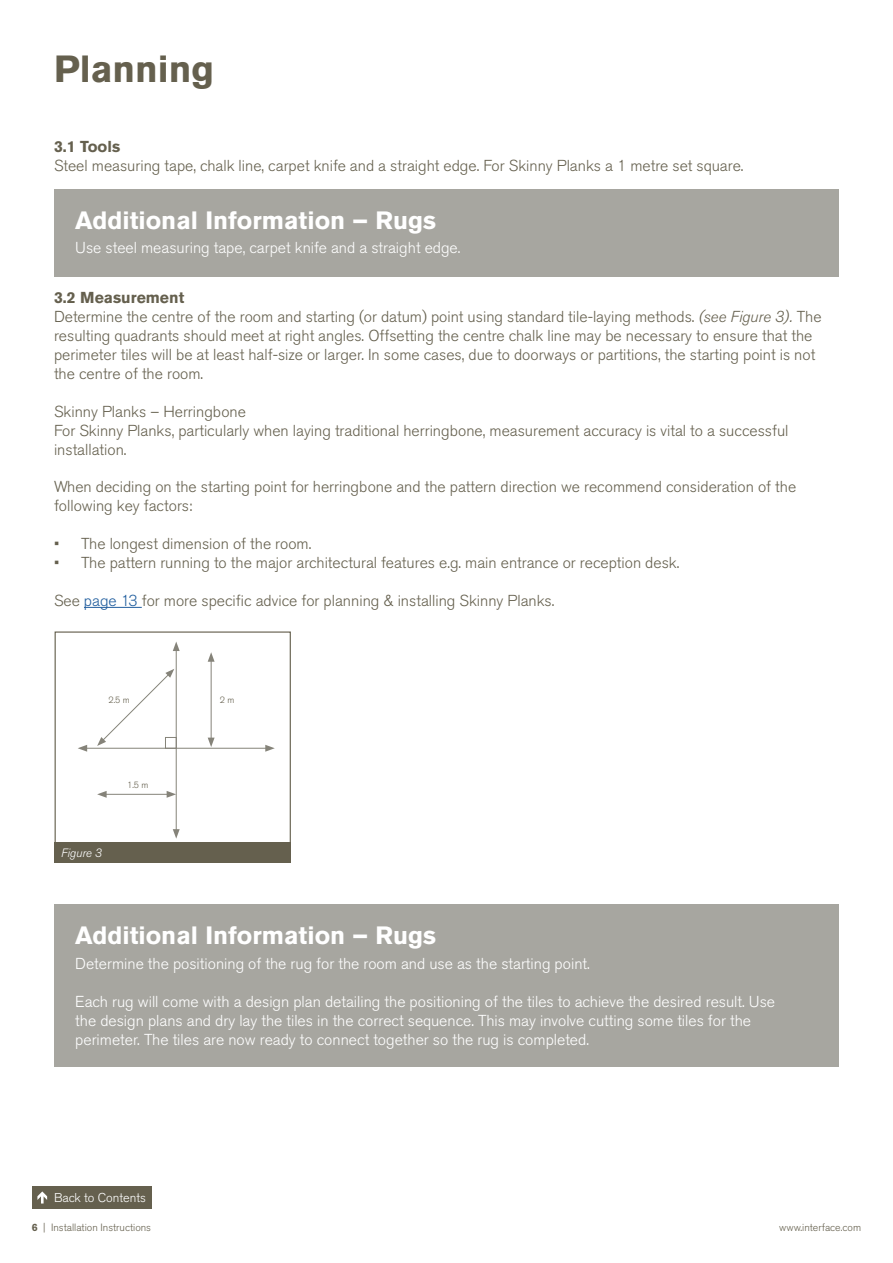
<style>
.page{position:relative;width:893px;height:1263px;background:#fff}
.page>*{position:absolute;margin:0;border:0;box-sizing:border-box;transform-origin:0 0}
.t1{font:700 37.5px "Akzidenz Grotesk Pro";color:#65604e}
.t2{font:700 24.9px "Akzidenz Grotesk Pro";color:#fff}
.t3{font:300 15.75px/18.9px "Akzidenz Grotesk Pro";color:#65604e}
.t4{font:300 15.75px/18.9px "Akzidenz Grotesk Pro";color:#fff}
.t5{font:700 15.75px "Akzidenz Grotesk Pro";color:#65604e}
.t6{font:300 12.75px "Akzidenz Grotesk Pro";color:#fff}
.t7{font:italic 300 12px "Akzidenz Grotesk Pro";color:#fff}
.t8{font:300 10.5px "Akzidenz Grotesk Pro";color:#65604e}
.t9{font:300 9px "Akzidenz Grotesk Pro";color:#65604e}
.s1{font-weight:700}
.s2{font-style:italic}
.s3{color:#215e9e}
</style>
<div class="page">
<hr style="left:84px;top:607px;width:58px;height:1px;background:#215e9e">
<div style="left:55px;top:631px;width:236px;height:217px;border:1px solid #65604e"></div>
<hr style="left:176px;top:649px;width:1px;height:182px;background:#858379">
<svg style="left:173px;top:641px;width:7px;height:10px"></svg>
<svg style="left:173px;top:829px;width:7px;height:10px"></svg>
<hr style="left:85px;top:748px;width:183px;height:1px;background:#858379">
<svg style="left:265px;top:745px;width:10px;height:7px"></svg>
<svg style="left:78px;top:745px;width:9px;height:7px"></svg>
<div style="left:165px;top:737px;width:12px;height:11px;border:1px solid #858379"></div>
<hr style="left:211px;top:659px;width:1px;height:81px;background:#858379">
<svg style="left:208px;top:652px;width:7px;height:10px"></svg>
<svg style="left:208px;top:738px;width:7px;height:9px"></svg>
<svg style="left:97px;top:669px;width:77px;height:77px"></svg>
<hr style="left:104px;top:794px;width:65px;height:1px;background:#858379">
<svg style="left:97px;top:791px;width:10px;height:7px"></svg>
<svg style="left:167px;top:791px;width:9px;height:7px"></svg>
<div style="left:55px;top:842px;width:236px;height:21px;background:#65604e"></div>
<div style="left:32px;top:1186px;width:119px;height:23px;background:#65604e"></div>
<svg style="left:37px;top:1191px;width:10px;height:12px"></svg>
<div style="left:54px;top:189px;width:785px;height:87px;background:#a7a6a0"></div>
<div style="left:54px;top:904px;width:785px;height:163px;background:#a7a6a0"></div>
<h1 class="t1" style="left:54px;top:45px;width:162px">Planning</h1>
<p class="t5" style="left:54px;top:136px;width:68px">3.1 Tools</p>
<p class="t3" style="left:54px;top:156px;width:691px">Steel measuring tape, chalk line, carpet knife and a straight edge. For Skinny Planks a 1 metre set square.</p>
<h2 class="t2" style="left:75px;top:204px;width:362px">Additional Information – Rugs</h2>
<p class="t4" style="left:75px;top:239px;width:387px">Use steel measuring tape, carpet knife and a straight edge.</p>
<p class="t3" style="left:54px;top:288px;width:769px"><span class="s1">3.2 Measurement<br></span>Determine the centre of the room and starting (or datum) point using standard tile-laying methods. <span class="s2">(see Figure 3).</span> The resulting quadrants should meet at right angles. Offsetting the centre chalk line may be necessary to ensure that the perimeter tiles will be at least half-size or larger. In some cases, due to doorways or partitions, the starting point is not the centre of the room.</p>
<p class="t3" style="left:54px;top:402px;width:736px">Skinny Planks – Herringbone<br>For Skinny Planks, particularly when laying traditional herringbone, measurement accuracy is vital to a successful installation.</p>
<p class="t3" style="left:54px;top:477px;width:744px">When deciding on the starting point for herringbone and the pattern direction we recommend consideration of the following key factors:</p>
<p class="t3" style="left:54px;top:534px;width:259px">• The longest dimension of the room.</p>
<p class="t3" style="left:54px;top:553px;width:627px">• The pattern running to the major architectural features e.g. main entrance or reception desk.</p>
<p class="t3" style="left:54px;top:591px;width:502px">See <span class="s3">page 13</span> for more specific advice for planning &amp; installing Skinny Planks.</p>
<p class="t9" style="left:108px;top:694px;width:23px">2.5 m</p>
<p class="t9" style="left:220px;top:694px;width:16px">2 m</p>
<p class="t7" style="left:61px;top:845px;width:42px">Figure 3</p>
<p class="t9" style="left:127px;top:779px;width:23px">1.5 m</p>
<h2 class="t2" style="left:75px;top:919px;width:362px">Additional Information – Rugs</h2>
<p class="t4" style="left:75px;top:954px;width:516px">Determine the positioning of the rug for the room and use as the starting point.</p>
<p class="t4" style="left:75px;top:992px;width:701px">Each rug will come with a design plan detailing the positioning of the tiles to achieve the desired result. Use the design plans and dry lay the tiles in the correct sequence. This may involve cutting some tiles for the perimeter. The tiles are now ready to connect together so the rug is completed.</p>
<p class="t6" style="left:54px;top:1189px;width:93px">Back to Contents</p>
<p class="t8" style="left:32px;top:1220px;width:121px"><span class="s1">6</span> | Installation Instructions</p>
<p class="t8" style="left:779px;top:1220px;width:83px">www.interface.com</p>
</div>
